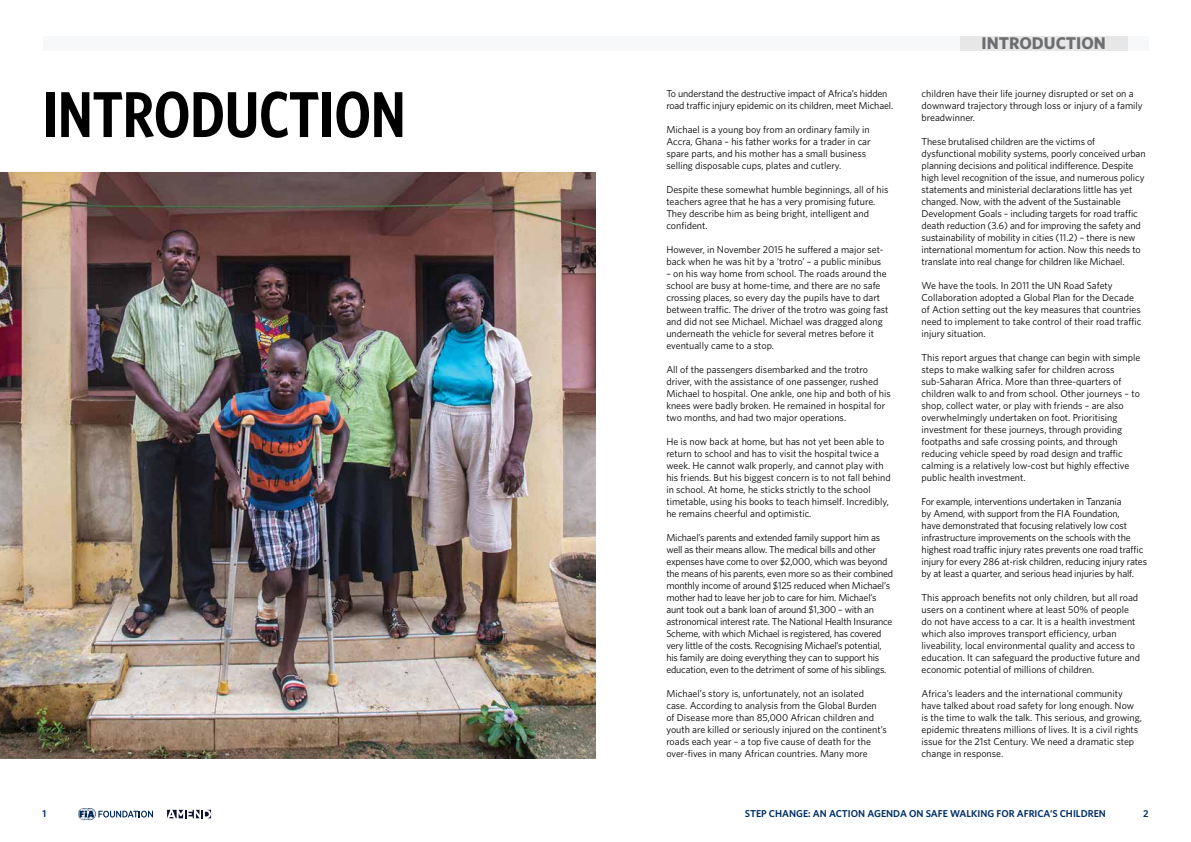
<style>
.page{position:relative;width:1191px;height:842px;background:#fff}
.page>*{position:absolute;margin:0;border:0;box-sizing:border-box;transform-origin:0 0}
.t1{font:600 65px "Whitney Condensed";color:#000}
.t2{font:700 17px "Whitney";color:#6d6e71}
.t3{font:10px/12px "Whitney";color:#000}
.t4{font:10px/12px "Whitney";letter-spacing:-.02em;color:#000}
.t5{font:600 10px "Whitney";color:#002f67}
</style>
<div class="page">
<svg style="left:78px;top:808px;width:75px;height:12px"></svg>
<div style="left:43px;top:36px;width:1105px;height:14px;background:#f7f8f9"></div>
<div style="left:960px;top:36px;width:167px;height:14px;background:#e7e7e7"></div>
<svg style="left:167px;top:810px;width:44px;height:8px"></svg>
<img style="left:0;top:173px;width:595px;height:585px">
<h1 class="t1" style="left:43px;top:74px;width:365px">INTRODUCTION</h1>
<p class="t3" style="left:666px;top:87px;width:228px">To understand the destructive impact of Africa’s hidden road traffic injury epidemic on its children, meet Michael.</p>
<p class="t3" style="left:666px;top:123px;width:206px">Michael is a young boy from an ordinary family in Accra, Ghana – his father works for a trader in car spare parts, and his mother has a small business selling disposable cups, plates and cutlery.</p>
<p class="t3" style="left:666px;top:183px;width:224px">Despite these somewhat humble beginnings, all of his teachers agree that he has a very promising future.<br>They describe him as being bright, intelligent and confident.</p>
<p class="t3" style="left:666px;top:243px;width:218px">However, in November 2015 he suffered a major set&shy;back when he was hit by a ‘trotro’ – a public minibus</p>
<p class="t3" style="left:666px;top:267px;width:224px">– on his way home from school. The roads around the school are busy at home-time, and there are no safe crossing places, so every day the pupils have to dart between traffic. The driver of the trotro was going fast and did not see Michael. Michael was dragged along underneath the vehicle for several metres before it eventually came to a stop.</p>
<p class="t3" style="left:666px;top:363px;width:226px">All of the passengers disembarked and the trotro driver, with the assistance of one passenger, rushed Michael to hospital. One ankle, one hip and both of his knees were badly broken. He remained in hospital for two months, and had two major operations.</p>
<p class="t3" style="left:666px;top:435px;width:226px">He is now back at home, but has not yet been able to return to school and has to visit the hospital twice a week. He cannot walk properly, and cannot play with his friends. But his biggest concern is to not fall behind in school. At home, he sticks strictly to the school timetable, using his books to teach himself. Incredibly, he remains cheerful and optimistic.</p>
<p class="t4" style="left:666px;top:531px;width:228px">Michael’s parents and extended family support him as well as their means allow. The medical bills and other expenses have come to over $2,000, which was beyond the means of his parents, even more so as their combined monthly income of around $125 reduced when Michael’s mother had to leave her job to care for him. Michael’s aunt took out a bank loan of around $1,300 – with an astronomical interest rate. The National Health Insurance Scheme, with which Michael is registered, has covered very little of the costs. Recognising Michael’s potential, his family are doing everything they can to support his education, even to the detriment of some of his siblings.</p>
<p class="t3" style="left:666px;top:687px;width:222px">Michael’s story is, unfortunately, not an isolated case. According to analysis from the Global Burden of Disease more than 85,000 African children and youth are killed or seriously injured on the continent’s roads each year – a top five cause of death for the over-fives in many African countries. Many more</p>
<h2 class="t2" style="left:981px;top:32px;width:126px">INTRODUCTION</h2>
<p class="t3" style="left:921px;top:87px;width:223px">children have their life journey disrupted or set on a downward trajectory through loss or injury of a family breadwinner.</p>
<p class="t3" style="left:921px;top:135px;width:225px">These brutalised children are the victims of dysfunctional mobility systems, poorly conceived urban planning decisions and political indifference. Despite high level recognition of the issue, and numerous policy statements and ministerial declarations little has yet changed. Now, with the advent of the Sustainable Development Goals – including targets for road traffic death reduction (3.6) and for improving the safety and sustainability of mobility in cities (11.2) – there is new international momentum for action. Now this needs to translate into real change for children like Michael.</p>
<p class="t3" style="left:921px;top:279px;width:221px">We have the tools. In 2011 the UN Road Safety Collaboration adopted a Global Plan for the Decade of Action setting out the key measures that countries need to implement to take control of their road traffic injury situation.</p>
<p class="t3" style="left:921px;top:351px;width:220px">This report argues that change can begin with simple steps to make walking safer for children across sub-Saharan Africa. More than three-quarters of children walk to and from school. Other journeys – to shop, collect water, or play with friends – are also overwhelmingly undertaken on foot. Prioritising investment for these journeys, through providing footpaths and safe crossing points, and through reducing vehicle speed by road design and traffic calming is a relatively low-cost but highly effective public health investment.</p>
<p class="t3" style="left:921px;top:495px;width:227px">For example, interventions undertaken in Tanzania<br>by Amend, with support from the FIA Foundation,<br>have demonstrated that focusing relatively low cost infrastructure improvements on the schools with the highest road traffic injury rates prevents one road traffic injury for every 286 at-risk children, reducing injury rates by at least a quarter, and serious head injuries by half.</p>
<p class="t3" style="left:921px;top:591px;width:220px">This approach benefits not only children, but all road users on a continent where at least 50% of people do not have access to a car. It is a health investment which also improves transport efficiency, urban liveability, local environmental quality and access to education. It can safeguard the productive future and economic potential of millions of children.</p>
<p class="t3" style="left:921px;top:687px;width:222px">Africa’s leaders and the international community have talked about road safety for long enough. Now is the time to walk the talk. This serious, and growing, epidemic threatens millions of lives. It is a civil rights issue for the 21st Century. We need a dramatic step change in response.</p>
<p class="t5" style="left:43px;top:807px;width:5px">1</p>
<p class="t5" style="left:745px;top:807px;width:362px">STEP CHANGE: AN ACTION AGENDA ON SAFE WALKING FOR AFRICA’S CHILDREN</p>
<p class="t5" style="left:1143px;top:807px;width:7px">2</p>
</div>
